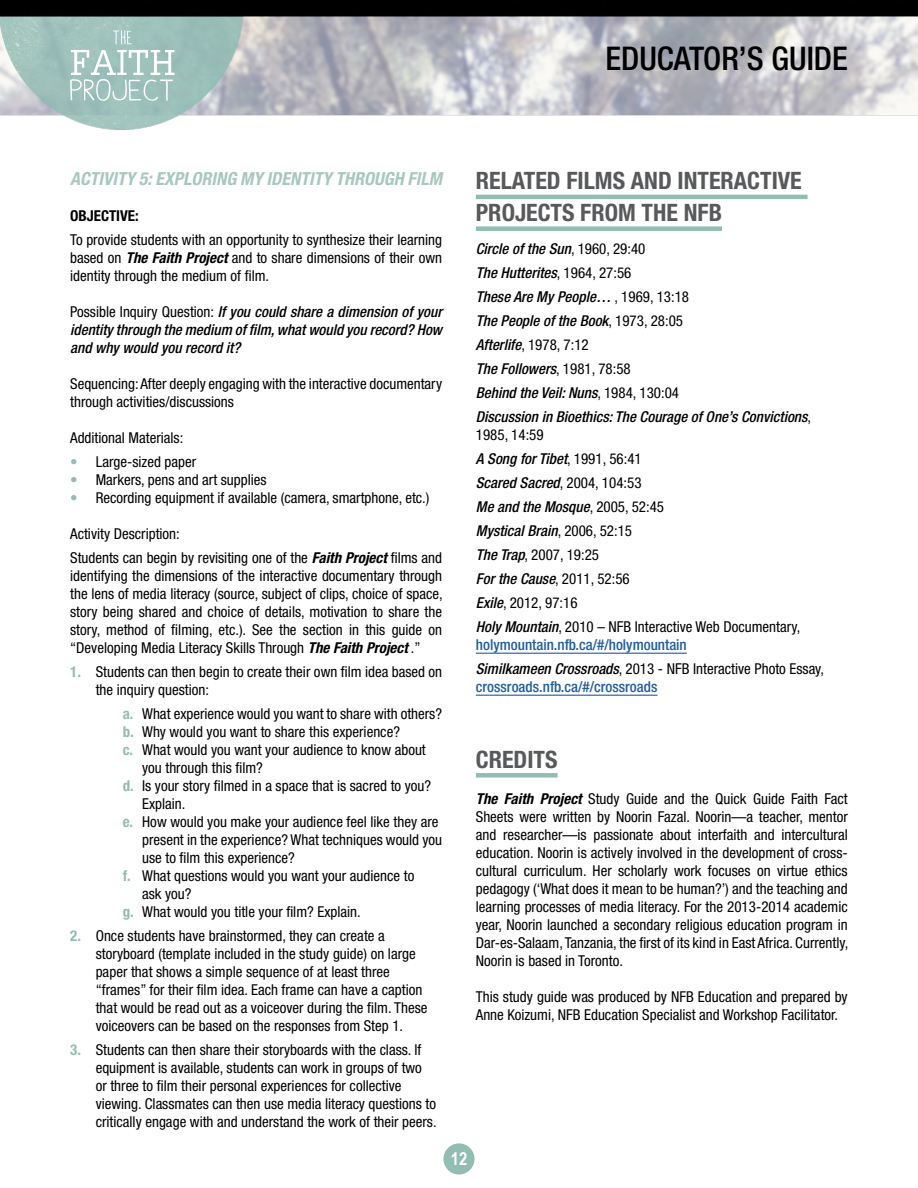
<style>
.page{position:relative;width:918px;height:1188px;background:#fff}
.page>*{position:absolute;margin:0;border:0;box-sizing:border-box;transform-origin:0 0}
.t1{font:500 condensed 32.7px "Helvetica Neue";color:#000}
.t2{font:700 condensed 24px/31.8px "Helvetica Neue LT Std";color:#58595b}
.t3{font:italic 700 condensed 18px "Helvetica Neue LT Std";color:#a7c8c0}
.t4{font:700 18px "Arial Narrow";color:#fff}
.t5{font:condensed 15px/18px "Helvetica Neue";color:#000}
.t6{font:italic 500 condensed 15px/24px "Helvetica Neue";color:#000;text-align:justify}
.t7{font:500 condensed 15px/24px "Helvetica Neue";color:#215e9e}
.s1{font-weight:700}
.s2{font-weight:700;font-style:italic}
.s3{font-weight:400;font-style:normal}
.s4{color:#92bdb3}
.s5{font-weight:700;color:#92bdb3}
.s6{font-weight:500;font-style:italic}
.s7{font-style:italic;color:#000}
.s8{font-weight:400;color:#000}
</style>
<div class="page">
<img style="left:0;top:0;width:918px;height:130px">
<div style="left:443px;top:1143px;width:32px;height:31px;background:#92bdb3;border-radius:50%"></div>
<svg style="left:70px;top:30px;width:105px;height:71px"></svg>
<hr style="left:476px;top:195px;width:332px;height:4px;background:#92bdb3">
<div style="left:476px;top:226px;width:246px;height:5px;background:#92bdb3"></div>
<hr style="left:476px;top:653px;width:211px;height:1px;background:#215e9e">
<hr style="left:476px;top:695px;width:181px;height:1px;background:#215e9e">
<div style="left:476px;top:773px;width:82px;height:5px;background:#92bdb3"></div>
<h1 class="t1" style="left:606px;top:39px;width:244px">EDUCATOR’S GUIDE</h1>
<p class="t3" style="left:70px;top:168px;width:378px">ACTIVITY 5:EXPLORING MY IDENTITY THROUGH FILM</p>
<p class="t5" style="left:70px;top:204px;width:373px;line-height:24px"><span class="s1">OBJECTIVE:<br></span>To provide students with an opportunity to synthesize their learning</p>
<p class="t5" style="left:70px;top:249px;width:373px">based on <span class="s2">The Faith Project</span> and to share dimensions of their own identity through the medium of film.</p>
<p class="t6" style="left:70px;top:303px;width:373px;line-height:18px"><span class="s3">Possible Inquiry Question:</span> If you could share a dimension of your identity through the medium of film, what would you record? How and why would you record it?</p>
<p class="t5" style="left:70px;top:375px;width:373px">Sequencing: After deeply engaging with the interactive documentary through activities/discussions</p>
<p class="t5" style="left:70px;top:429px;width:115px">Additional Materials:</p>
<p class="t5" style="left:70px;top:453px;width:128px"><span class="s4">•</span> Large-sized paper</p>
<p class="t5" style="left:70px;top:471px;width:198px"><span class="s4">•</span> Markers, pens and art supplies</p>
<p class="t5" style="left:70px;top:489px;width:361px"><span class="s4">•</span> Recording equipment if available (camera, smartphone, etc.)</p>
<p class="t5" style="left:70px;top:522px;width:373px;line-height:24px">Activity Description:<br>Students can begin by revisiting one of the <span class="s2">Faith Project</span> films and</p>
<p class="t5" style="left:70px;top:567px;width:374px;text-align:justify">identifying the dimensions of the interactive documentary through the lens of media literacy (source, subject of clips, choice of space, story being shared and choice of details, motivation to share the story, method of filming, etc.). See the section in this guide on “Developing Media Literacy Skills Through <span class="s2">The Faith Project</span> .”</p>
<p class="t5" style="left:96px;top:663px;width:348px;text-indent:-26px"><span class="s5">1.</span> Students can then begin to create their own film idea based on the inquiry question:</p>
<p class="t5" style="left:123px;top:705px;width:321px"><span class="s5">a.</span> What experience would you want to share with others?</p>
<p class="t5" style="left:123px;top:723px;width:279px"><span class="s5">b.</span> Why would you want to share this experience?</p>
<p class="t5" style="left:123px;top:741px;width:305px"><span class="s5">c.</span> What would you want your audience to know about</p>
<p class="t5" style="left:142px;top:759px;width:122px">you through this film?</p>
<p class="t5" style="left:123px;top:777px;width:310px"><span class="s5">d.</span> Is your story filmed in a space that is sacred to you?</p>
<p class="t5" style="left:142px;top:795px;width:45px">Explain.</p>
<p class="t5" style="left:123px;top:813px;width:317px"><span class="s5">e.</span> How would you make your audience feel like they are</p>
<p class="t5" style="left:142px;top:831px;width:301px">present in the experience? What techniques would you</p>
<p class="t5" style="left:142px;top:849px;width:154px">use to film this experience?</p>
<p class="t5" style="left:123px;top:867px;width:293px"><span class="s5">f.</span> What questions would you want your audience to</p>
<p class="t5" style="left:142px;top:885px;width:51px">ask you?</p>
<p class="t5" style="left:123px;top:903px;width:240px"><span class="s5">g.</span> What would you title your film? Explain.</p>
<p class="t5" style="left:96px;top:927px;width:333px;text-indent:-26px"><span class="s5">2.</span> Once students have brainstormed, they can create a storyboard (template included in the study guide) on large paper that shows a simple sequence of at least three “frames” for their film idea. Each frame can have a caption that would be read out as a voiceover during the film. These voiceovers can be based on the responses from Step 1.</p>
<p class="t5" style="left:96px;top:1041px;width:343px;text-indent:-26px"><span class="s5">3.</span> Students can then share their storyboards with the class. If equipment is available, students can work in groups of two or three to film their personal experiences for collective viewing. Classmates can then use media literacy questions to critically engage with and understand the work of their peers.</p>
<p class="t4" style="left:451px;top:1145px;width:18px">12</p>
<p class="t2" style="left:476px;top:165px;width:327px">RELATED FILMS AND INTERACTIVE<br>PROJECTS FROM THE NFB</p>
<p class="t6" style="left:476px;top:237px;width:337px;text-align:left">Circle of the Sun<span class="s3">, 1960, 29:40<br></span>The Hutterites<span class="s3">, 1964, 27:56<br></span>These Are My People… <span class="s3">, 1969, 13:18<br></span>The People of the Book<span class="s3">, 1973, 28:05<br></span>Afterlife<span class="s3">, 1978, 7:12<br></span>The Followers<span class="s3">, 1981, 78:58<br></span>Behind the Veil: Nuns<span class="s3">, 1984, 130:04<br></span>Discussion in Bioethics: The Courage of One’s Convictions<span class="s3">,</span></p>
<p class="t5" style="left:476px;top:423px;width:326px;line-height:24px">1985, 14:59<br><span class="s6">A Song for Tibet</span>, 1991, 56:41<br><span class="s6">Scared Sacred</span>, 2004, 104:53<br><span class="s6">Me and the Mosque</span>, 2005, 52:45<br><span class="s6">Mystical Brain</span>, 2006, 52:15<br><span class="s6">The Trap</span>, 2007, 19:25<br><span class="s6">For the Cause</span>, 2011, 52:56<br><span class="s6">Exile</span>, 2012, 97:16<br><span class="s6">Holy Mountain</span>, 2010 – NFB Interactive Web Documentary,</p>
<p class="t7" style="left:476px;top:633px;width:350px">holymountain.nfb.ca/#/holymountain<br><span class="s7">Similkameen Crossroads</span><span class="s8">, 2013 - NFB Interactive Photo Essay,</span></p>
<p class="t7" style="left:476px;top:675px;width:183px">crossroads.nfb.ca/#/crossroads</p>
<p class="t2" style="left:476px;top:743px;width:83px">CREDITS</p>
<p class="t5" style="left:476px;top:789px;width:374px;text-align:justify"><span class="s2">The Faith Project</span> Study Guide and the Quick Guide Faith Fact Sheets were written by Noorin Fazal. Noorin—a teacher, mentor and researcher—is passionate about interfaith and intercultural education. Noorin is actively involved in the development of cross&shy;cultural curriculum. Her scholarly work focuses on virtue ethics pedagogy (‘What does it mean to be human?’) and the teaching and learning processes of media literacy. For the 2013-2014 academic year, Noorin launched a secondary religious education program in Dar-es-Salaam, Tanzania, the first of its kind in East Africa. Currently, Noorin is based in Toronto.</p>
<p class="t5" style="left:476px;top:987px;width:373px">This study guide was produced by NFB Education and prepared by<br>Anne Koizumi, NFB Education Specialist and Workshop Facilitator.</p>
</div>
